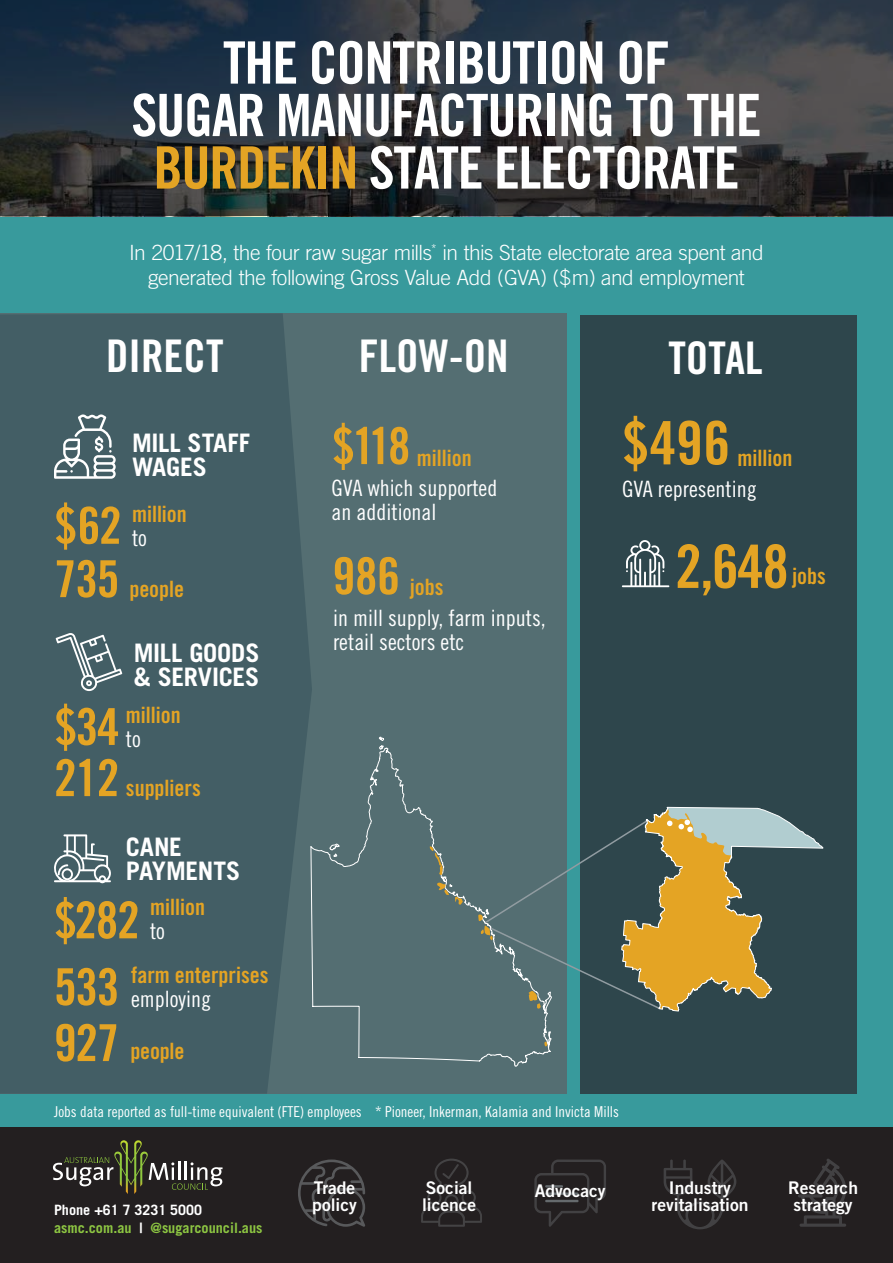
<style>
.page{position:relative;width:893px;height:1263px;background:#fff}
.page>*{position:absolute;margin:0;border:0;box-sizing:border-box;transform-origin:0 0}
.t1{font:60px "Trade Gothic Bold Cond Twenty";letter-spacing:-.015em;color:#e4a424}
.t2{font:58.5px/52.5px "Trade Gothic Bold Cond Twenty";letter-spacing:-.025em;color:#fff;text-align:center}
.t3{font:51px/66.8px "Trade Gothic Bold Cond Twenty";letter-spacing:-.025em;color:#e4a424}
.t4{font:45px "Trade Gothic Bold Cond Twenty";color:#fff}
.t5{font:700 25.5px/24px "Trade Gothic";letter-spacing:-.01em;color:#fff}
.t6{font:22.5px/24px "Trade Gothic Cond Eighteen";color:#fff}
.t7{font:22.5px "Trade Gothic Bold Cond Twenty";color:#e4a424}
.t8{font:300 21px/25.5px "Trade Gothic";letter-spacing:-.025em;color:#fff;text-align:center}
.t9{font:17.4px/17.4px "Trade Gothic Bold Two";color:#fff;text-align:center}
.t10{font:15px "Trade Gothic Cond Eighteen";color:#fff}
.t11{font:700 14.25px/18px "Trade Gothic";color:#8dc642}
.s1{color:#e4a424}
.s2{color:#fff}
</style>
<div class="page">
<div style="left:0;top:196px;width:893px;height:932px;background:#389a9c"></div>
<svg style="left:0;top:0;width:893px;height:216px;background:#2e353c"></svg>
<div style="left:580px;top:315px;width:277px;height:779px;background:#2e464c"></div>
<div style="left:0;top:314px;width:566px;height:780px;background:#546e72"></div>
<div style="left:0;top:313px;width:312px;height:781px;background:#435e65"></div>
<svg style="left:54px;top:414px;width:62px;height:65px;background:#74888d"></svg>
<svg style="left:56px;top:632px;width:66px;height:59px;background:#657b81"></svg>
<svg style="left:622px;top:540px;width:47px;height:47px"></svg>
<div style="left:0;top:1127px;width:893px;height:136px;background:#231f20"></div>
<svg style="left:53px;top:1140px;width:170px;height:54px"></svg>
<svg style="left:798px;top:1159px;width:48px;height:68px"></svg>
<svg style="left:664px;top:1159px;width:72px;height:70px"></svg>
<svg style="left:534px;top:1159px;width:72px;height:68px"></svg>
<svg style="left:421px;top:1158px;width:61px;height:69px"></svg>
<svg style="left:298px;top:1159px;width:67px;height:68px"></svg>
<svg style="left:53px;top:834px;width:58px;height:49px;background:#778b90"></svg>
<svg style="left:310px;top:736px;width:242px;height:331px"></svg>
<svg style="left:544px;top:1041px;width:3px;height:5px"></svg>
<svg style="left:478px;top:806px;width:346px;height:207px"></svg>
<svg style="left:455px;top:897px;width:8px;height:8px"></svg>
<svg style="left:437px;top:882px;width:12px;height:13px"></svg>
<svg style="left:430px;top:846px;width:13px;height:29px"></svg>
<h2 class="t2" style="left:131px;top:36px;width:632px">THE CONTRIBUTION OF<br>SUGAR MANUFACTURING TO THE<br><span class="s1">BURDEKIN</span> STATE ELECTORATE</h2>
<p class="t8" style="left:129px;top:239px;width:636px">In 2017/18, the four raw sugar mills<sup>*</sup> in this State electorate area spent and generated the following Gross Value Add (GVA) ($m) and employment</p>
<h3 class="t4" style="left:106px;top:328px;width:119px">DIRECT</h3>
<h3 class="t4" style="left:359px;top:328px;width:151px">FLOW-ON</h3>
<h3 class="t4" style="left:668px;top:331px;width:96px">TOTAL</h3>
<h3 class="t3" style="left:54px;top:492px;width:69px">$62</h3>
<h3 class="t3" style="left:54px;top:545px;width:67px">735</h3>
<p class="t5" style="left:132px;top:431px;width:119px">MILL STAFF<br>WAGES</p>
<p class="t7" style="left:132px;top:501px;width:56px">million</p>
<p class="t6" style="left:132px;top:526px;width:17px">to</p>
<p class="t7" style="left:129px;top:575px;width:56px">people</p>
<p class="t5" style="left:134px;top:640px;width:127px">MILL GOODS &amp; SERVICES</p>
<h3 class="t3" style="left:54px;top:693px;width:67px">$34</h3>
<p class="t7" style="left:126px;top:701px;width:56px">million</p>
<p class="t6" style="left:126px;top:727px;width:17px">to</p>
<h3 class="t3" style="left:54px;top:744px;width:67px">212</h3>
<p class="t7" style="left:126px;top:774px;width:76px">suppliers</p>
<p class="t5" style="left:126px;top:835px;width:116px">CANE<br>PAYMENTS</p>
<h3 class="t3" style="left:54px;top:886px;width:87px">$282<br>533</h3>
<p class="t7" style="left:150px;top:893px;width:56px">million</p>
<p class="t6" style="left:150px;top:919px;width:17px">to</p>
<p class="t7" style="left:131px;top:962px;width:139px">farm enterprises</p>
<p class="t6" style="left:131px;top:987px;width:81px">employing</p>
<h3 class="t3" style="left:54px;top:1009px;width:67px">927</h3>
<p class="t7" style="left:130px;top:1037px;width:55px">people</p>
<h3 class="t3" style="left:332px;top:412px;width:80px">$118</h3>
<p class="t7" style="left:417px;top:444px;width:56px">million</p>
<p class="t6" style="left:332px;top:476px;width:167px">GVA which supported an additional</p>
<h3 class="t3" style="left:332px;top:542px;width:69px">986</h3>
<p class="t7" style="left:410px;top:574px;width:35px">jobs</p>
<p class="t6" style="left:333px;top:606px;width:214px">in mill supply, farm inputs, retail sectors etc</p>
<h1 class="t1" style="left:622px;top:407px;width:110px">$496</h1>
<p class="t7" style="left:737px;top:444px;width:56px">million</p>
<p class="t6" style="left:622px;top:477px;width:136px">GVA representing</p>
<h1 class="t1" style="left:675px;top:530px;width:115px">2,648</h1>
<p class="t7" style="left:792px;top:563px;width:35px">jobs</p>
<p class="t10" style="left:54px;top:1103px;width:566px">Jobs data reported as full-time equivalent (FTE) employees * Pioneer, Inkerman, Kalamia and Invicta Mills</p>
<p class="t11" style="left:54px;top:1201px;width:210px"><span class="s2">Phone +61 7 3231 5000 </span>asmc.com.au <span class="s2">|</span> @sugarcouncil.aus</p>
<p class="t9" style="left:312px;top:1178px;width:46px;text-align:left">Trade policy</p>
<p class="t9" style="left:426px;top:1178px;width:48px">Social</p>
<p class="t9" style="left:535px;top:1182px;width:72px">Advocacy</p>
<p class="t9" style="left:422px;top:1196px;width:56px">licence</p>
<p class="t9" style="left:651px;top:1178px;width:98px">Industry revitalisation</p>
<p class="t9" style="left:788px;top:1178px;width:71px">Research strategy</p>
</div>
